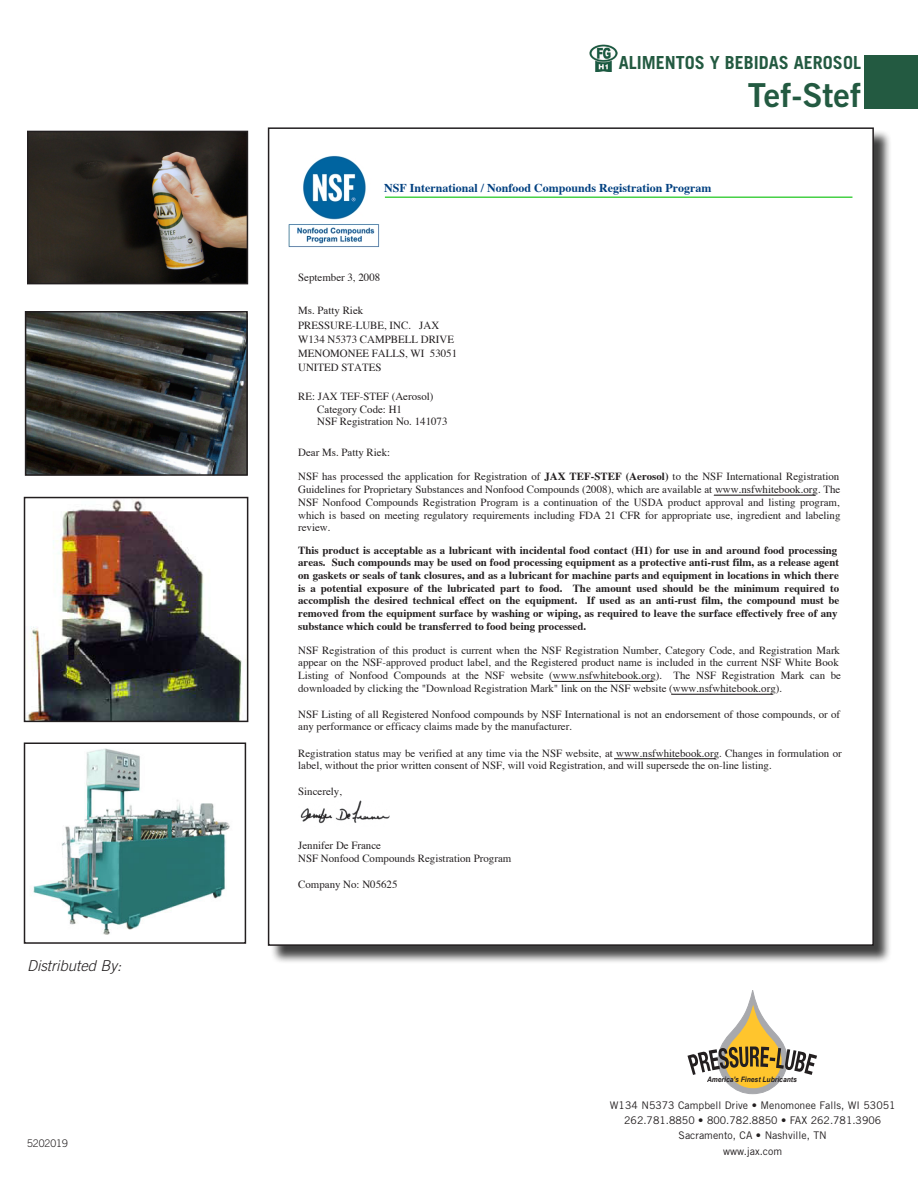
<style>
.page{position:relative;width:918px;height:1188px;background:#fff}
.page>*{position:absolute;margin:0;border:0;box-sizing:border-box;transform-origin:0 0}
.t1{font:33px "Trade Gothic Bold Two";color:#235a41}
.t2{font:700 18px "Trade Gothic";color:#235a41}
.t3{font:italic 300 15px "Trade Gothic";color:#231f20}
.t4{font:700 12px "Times";color:#004080}
.t5{font:10.95px/12.8px "Times";color:#231f20}
.t6{font:700 10.95px/12.8px "Times";color:#231f20}
.body{font:10.5px "Trade Gothic";color:#231f20}
.t7{font:300 10.5px "Trade Gothic";color:#231f20}
.t8{font:italic 700 7.5px "Arial Narrow";color:#231f20;scale:1.1 1}
.s1{font-weight:700}
</style>
<div class="page">
<div style="left:270px;top:130px;width:623px;height:835px;background:#010101;opacity:.75"></div>
<div style="left:269px;top:128px;width:604px;height:817px;background:#fff"></div>
<svg style="left:687px;top:990px;width:130px;height:104px"></svg>
<div style="left:865px;top:55px;width:53px;height:54px;background:#235a41"></div>
<img style="left:590px;top:44px;width:28px;height:27px">
<img style="left:30px;top:134px;width:215px;height:147px">
<div style="left:27px;top:131px;width:221px;height:153px;border:2px solid #231f20"></div>
<img style="left:28px;top:314px;width:217px;height:159px">
<div style="left:25px;top:311px;width:223px;height:165px;border:2px solid #231f20"></div>
<img style="left:27px;top:500px;width:215px;height:219px">
<div style="left:24px;top:497px;width:224px;height:225px;border:2px solid #231f20"></div>
<img style="left:33px;top:748px;width:197px;height:187px">
<div style="left:24px;top:742px;width:222px;height:202px;border:2px solid #231f20"></div>
<hr style="left:714px;top:495px;width:101px;height:1px;background:#231f20">
<hr style="left:552px;top:681px;width:101px;height:1px;background:#231f20">
<hr style="left:671px;top:694px;width:102px;height:1px;background:#231f20">
<img style="left:300px;top:800px;width:90px;height:24px">
<hr style="left:614px;top:759px;width:102px;height:1px;background:#231f20">
<img style="left:288px;top:156px;width:92px;height:91px">
<hr style="left:385px;top:197px;width:467px;height:1px;background:#00bf00">
<p class="t3" style="left:27px;top:957px;width:96px">Distributed By:</p>
<p class="t7" style="left:27px;top:1137px;width:42px">5202019</p>
<p class="t2" style="left:619px;top:51px;width:244px">ALIMENTOS Y BEBIDAS AEROSOL</p>
<p class="t4" style="left:384px;top:180px;width:329px">NSF International / Nonfood Compounds Registration Program</p>
<p class="t5" style="left:298px;top:271px;width:84px">September 3, 2008</p>
<p class="t5" style="left:298px;top:305px;width:67px">Ms. Patty Riek</p>
<p class="t5" style="left:298px;top:333px;width:160px;line-height:14.1px">W134 N5373 CAMPBELL DRIVE<br>MENOMONEE FALLS, WI 53051<br>UNITED STATES</p>
<p class="t5" style="left:298px;top:319px;width:143px">PRESSURE-LUBE, INC. JAX</p>
<p class="t1" style="left:748px;top:75px;width:115px">Tef-Stef</p>
<p class="t5" style="left:317px;top:390px;width:132px;text-indent:-19px">RE: JAX TEF-STEF (Aerosol)<br>Category Code: H1<br>NSF Registration No. 141073</p>
<p class="t5" style="left:298px;top:441px;width:543px;line-height:23.9px">Dear Ms. Patty Riek:<br>NSF has processed the application for Registration of <span class="s1">JAX TEF-STEF (Aerosol)</span> to the NSF International Registration</p>
<p class="t5" style="left:298px;top:484px;width:544px;text-align:justify">Guidelines for Proprietary Substances and Nonfood Compounds (2008), which are available at www.nsfwhitebook.org. The NSF Nonfood Compounds Registration Program is a continuation of the USDA product approval and listing program, which is based on meeting regulatory requirements including FDA 21 CFR for appropriate use, ingredient and labeling review.</p>
<p class="t6" style="left:298px;top:544px;width:543px">This product is acceptable as a lubricant with incidental food contact (H1) for use in and around food processing areas. Such compounds may be used on food processing equipment as a protective anti-rust film, as a release agent on gaskets or seals of tank closures, and as a lubricant for machine parts and equipment in locations in which there is a potential exposure of the lubricated part to food. The amount used should be the minimum required to accomplish the desired technical effect on the equipment. If used as an anti-rust film, the compound must be removed from the equipment surface by washing or wiping, as required to leave the surface effectively free of any substance which could be transferred to food being processed.</p>
<p class="t5" style="left:298px;top:644px;width:544px">NSF Registration of this product is current when the NSF Registration Number, Category Code, and Registration Mark appear on the NSF-approved product label, and the Registered product name is included in the current NSF White Book Listing of Nonfood Compounds at the NSF website (www.nsfwhitebook.org). The NSF Registration Mark can be downloaded by clicking the "Download Registration Mark" link on the NSF website (www.nsfwhitebook.org).</p>
<p class="t5" style="left:298px;top:708px;width:544px">NSF Listing of all Registered Nonfood compounds by NSF International is not an endorsement of those compounds, or of any performance or efficacy claims made by the manufacturer.</p>
<p class="t5" style="left:298px;top:747px;width:545px">Registration status may be verified at any time via the NSF website, at www.nsfwhitebook.org. Changes in formulation or label, without the prior written consent of NSF, will void Registration, and will supersede the on-line listing.</p>
<p class="t5" style="left:298px;top:785px;width:45px">Sincerely,</p>
<p class="t5" style="left:298px;top:840px;width:215px">Jennifer De France<br>NSF Nonfood Compounds Registration Program</p>
<p class="t5" style="left:298px;top:878px;width:101px">Company No: N05625</p>
<p class="t8" style="left:707px;top:1074px;width:83px">America’s Finest Lubricants</p>
<p class="body" style="left:610px;top:1099px;width:287px">W134 N5373 Campbell Drive • Menomonee Falls, WI 53051</p>
<p class="body" style="left:624px;top:1114px;width:259px">262.781.8850 • 800.782.8850 • FAX 262.781.3906</p>
<p class="body" style="left:679px;top:1129px;width:150px">Sacramento, CA • Nashville, TN</p>
<p class="body" style="left:723px;top:1145px;width:60px">www.jax.com</p>
</div>
